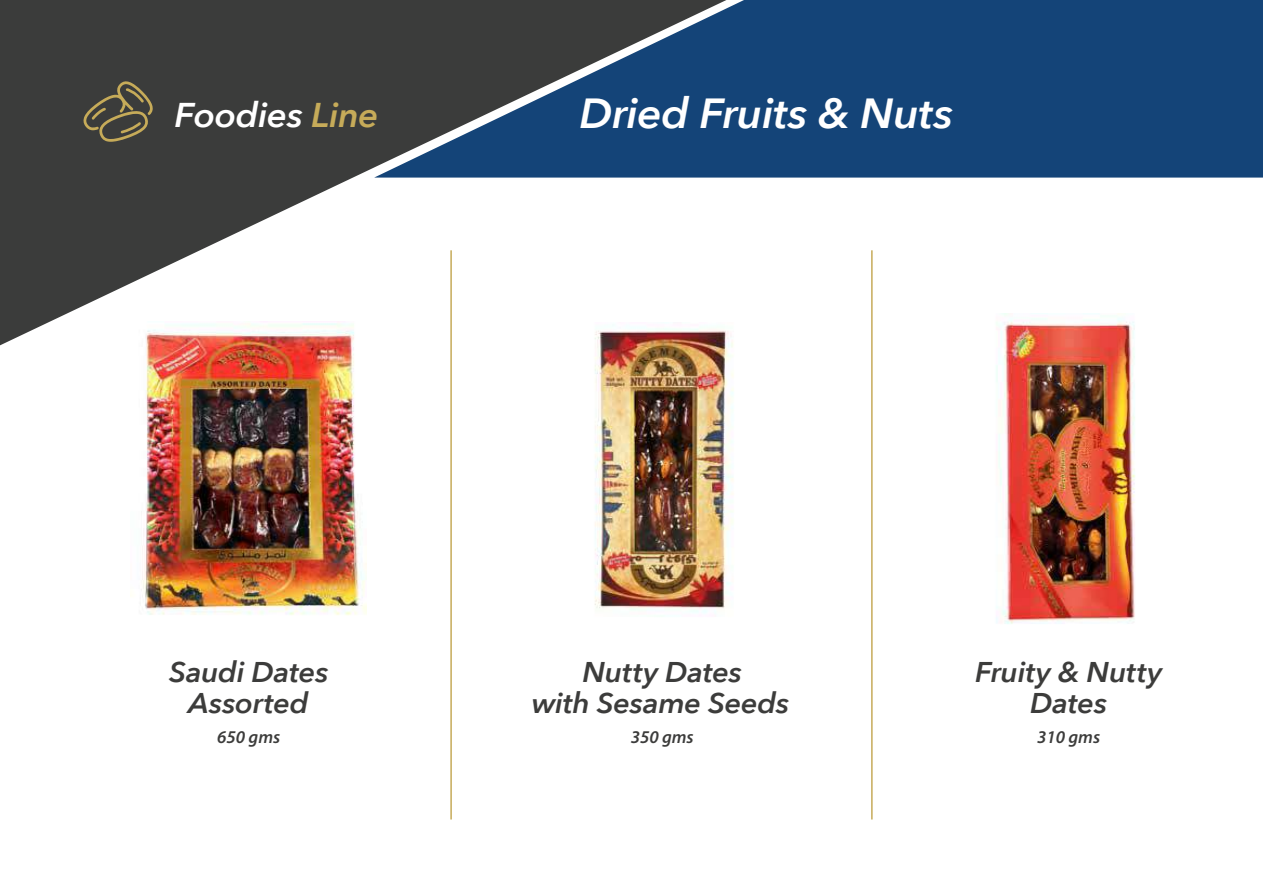
<style>
.page{position:relative;width:1263px;height:893px;background:#fff}
.page>*{position:absolute;margin:0;border:0;box-sizing:border-box;transform-origin:0 0}
.t1{font:italic 600 42px "Avenir Next";letter-spacing:-.015em;color:#fff;scale:1.04 1}
.t2{font:italic 600 34.35px "Avenir Next";letter-spacing:-.015em;color:#fff;scale:1.04 1}
.t3{font:italic 600 28.5px/31.5px "Avenir Next";letter-spacing:-.01em;color:#3c3c3b;text-align:center;scale:1.04 1}
.t4{font:italic 600 18px "Myriad Pro";color:#3c3c3b}
.s1{color:#c6ab59}
</style>
<div class="page">
<img style="left:130px;top:345px;width:237px;height:270px">
<img style="left:595px;top:331px;width:139px;height:282px">
<img style="left:996px;top:313px;width:139px;height:311px">
<div style="left:726px;top:0;width:537px;height:178px;background:#144478"></div>
<svg style="left:0;top:0;width:726px;height:345px;fill:#3b4443"></svg>
<svg style="left:83px;top:79px;width:70px;height:63px;background:#575241"></svg>
<hr style="left:450px;top:250px;width:2px;height:569px;background:#c6ab59">
<hr style="left:871px;top:250px;width:2px;height:569px;background:#c6ab59">
<p class="t2" style="left:175px;top:85px;width:198px">Foodies <span class="s1">Line</span></p>
<h1 class="t1" style="left:579px;top:77px;width:361px">Dried Fruits &amp; Nuts</h1>
<p class="t3" style="left:169px;top:655px;width:155px">Saudi Dates<br>Assorted</p>
<p class="t4" style="left:217px;top:727px;width:65px">650 gms</p>
<p class="t3" style="left:532px;top:655px;width:249px">Nutty Dates<br>with Sesame Seeds</p>
<p class="t4" style="left:631px;top:727px;width:65px">350 gms</p>
<p class="t3" style="left:975px;top:655px;width:182px">Fruity &amp; Nutty<br>Dates</p>
<p class="t4" style="left:1037px;top:727px;width:65px">310 gms</p>
</div>
